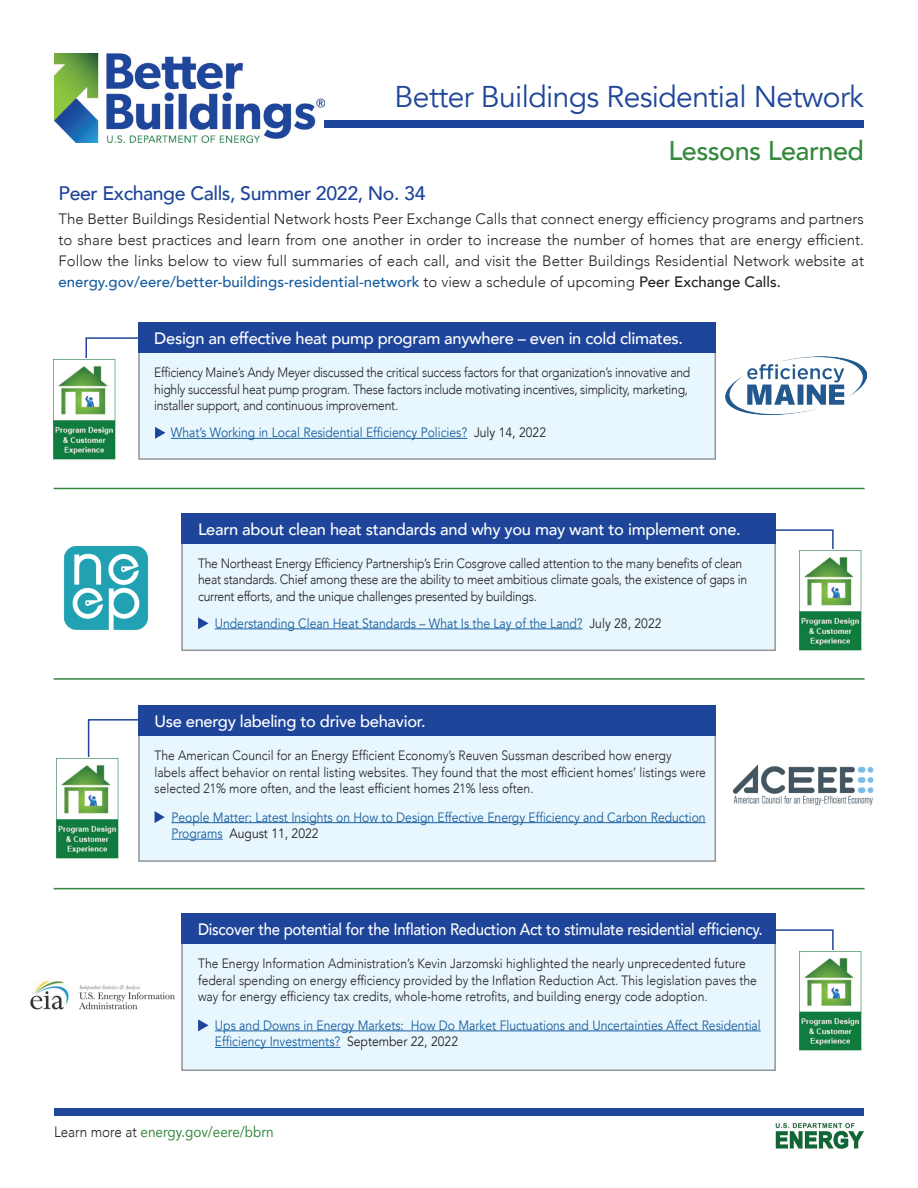
<style>
.page{position:relative;width:918px;height:1188px;background:#fff}
.page>*{position:absolute;margin:0;border:0;box-sizing:border-box;transform-origin:0 0}
.t1{font:30px "Avenir";letter-spacing:-.02em;color:#1e459a}
.t2{font:500 27px "Avenir";letter-spacing:-.02em;color:#34883d}
.t3{font:500 19.5px "Avenir";letter-spacing:-.02em;color:#1e459a}
.t4{font:500 16.5px "Avenir";letter-spacing:-.02em;color:#fff}
.t5{font:500 16.5px "Avenir";letter-spacing:-.02em;color:#fff;scale:.91 1}
.t6{font:300 15px/21px "Avenir";color:#231f20;text-align:justify}
.t7{font:15px "Avenir";color:#34883d;scale:.9 1}
.t8{font:300 13.5px/16.5px "Avenir";color:#231f20;scale:.9 1}
.t9{font:300 13.5px/16.5px "Avenir";letter-spacing:-.02em;color:#231f20;scale:.9 1}
.t10{font:13.5px/16.5px "Avenir";color:#175d9e;scale:.9 1}
.s1{font-weight:500;color:#175d9e}
.s2{font-weight:500}
.s3{color:#231f20}
.s4{font-weight:300;color:#231f20}
</style>
<div class="page">
<img style="left:54px;top:54px;width:270px;height:88px">
<div style="left:324px;top:120px;width:540px;height:8px;background:#1e459a"></div>
<div style="left:54px;top:1108px;width:810px;height:8px;background:#1e459a"></div>
<img style="left:776px;top:1123px;width:88px;height:26px">
<svg style="left:776px;top:529px;width:58px;height:20px"></svg>
<svg style="left:776px;top:929px;width:58px;height:21px"></svg>
<div style="left:138px;top:322px;width:578px;height:138px;background:#e8f6fd;border:2px solid #939598"></div>
<div style="left:138px;top:322px;width:578px;height:31px;background:#1e459a"></div>
<hr style="left:171px;top:438px;width:296px;height:1px;background:#175d9e">
<svg style="left:155px;top:427px;width:11px;height:12px"></svg>
<svg style="left:85px;top:337px;width:56px;height:50px"></svg>
<div style="left:138px;top:705px;width:578px;height:157px;background:#e8f6fd;border:2px solid #939598"></div>
<div style="left:138px;top:705px;width:578px;height:31px;background:#1e459a"></div>
<hr style="left:171px;top:822px;width:535px;height:1px;background:#175d9e">
<hr style="left:171px;top:839px;width:52px;height:1px;background:#175d9e">
<svg style="left:155px;top:811px;width:10px;height:12px"></svg>
<div style="left:182px;top:914px;width:593px;height:156px;background:#e8f6fd"></div>
<div style="left:181px;top:914px;width:595px;height:157px;border:2px solid #939598"></div>
<div style="left:181px;top:914px;width:595px;height:30px;background:#1e459a"></div>
<hr style="left:215px;top:1031px;width:546px;height:1px;background:#175d9e">
<hr style="left:215px;top:1047px;width:125px;height:1px;background:#175d9e">
<svg style="left:198px;top:1019px;width:11px;height:12px"></svg>
<div style="left:181px;top:513px;width:595px;height:138px;background:#e8f6fd;border:2px solid #939598"></div>
<div style="left:181px;top:513px;width:595px;height:30px;background:#1e459a"></div>
<hr style="left:215px;top:629px;width:368px;height:1px;background:#175d9e">
<svg style="left:198px;top:617px;width:11px;height:12px"></svg>
<svg style="left:87px;top:719px;width:53px;height:49px"></svg>
<img style="left:799px;top:951px;width:63px;height:100px">
<img style="left:799px;top:550px;width:63px;height:101px">
<img style="left:53px;top:359px;width:64px;height:101px">
<img style="left:56px;top:758px;width:64px;height:101px">
<hr style="left:54px;top:488px;width:811px;height:1px;background:#34883d">
<hr style="left:54px;top:678px;width:811px;height:2px;background:#34883d">
<hr style="left:54px;top:888px;width:811px;height:1px;background:#34883d">
<img style="left:30px;top:978px;width:145px;height:32px">
<img style="left:63px;top:547px;width:86px;height:83px">
<img style="left:733px;top:764px;width:141px;height:42px">
<img style="left:725px;top:356px;width:142px;height:58px">
<h1 class="t1" style="left:395px;top:79px;width:471px">Better Buildings Residential Network</h1>
<h2 class="t2" style="left:668px;top:127px;width:197px">Lessons Learned</h2>
<h3 class="t3" style="left:58px;top:176px;width:369px">Peer Exchange Calls, Summer 2022, No. 34</h3>
<p class="t6" style="left:58px;top:208px;width:807px">The Better Buildings Residential Network hosts Peer Exchange Calls that connect energy efficiency programs and partners to share best practices and learn from one another in order to increase the number of homes that are energy efficient.<br>Follow the links below to view full summaries of each call, and visit the Better Buildings Residential Network website at <span class="s1">energy.gov/eere/better-buildings-residential-network</span> to view a schedule of upcoming <span class="s2">Peer Exchange Calls.</span></p>
<p class="t4" style="left:154px;top:324px;width:530px">Design an effective heat pump program anywhere – even in cold climates.</p>
<p class="t9" style="left:154px;top:364px;width:597px">Efficiency Maine’s Andy Meyer discussed the critical success factors for that organization’s innovative and highly successful heat pump program. These factors include motivating incentives, simplicity, marketing, installer support, and continuous improvement.</p>
<p class="t10" style="left:171px;top:425px;width:418px">What’s Working in Local Residential Efficiency Policies? <span class="s3">July 14, 2022</span></p>
<p class="t4" style="left:198px;top:515px;width:544px">Learn about clean heat standards and why you may want to implement one.</p>
<p class="t9" style="left:198px;top:555px;width:612px">The Northeast Energy Efficiency Partnership’s Erin Cosgrove called attention to the many benefits of clean heat standards. Chief among these are the ability to meet ambitious climate goals, the existence of gaps in current efforts, and the unique challenges presented by buildings.</p>
<p class="t10" style="left:215px;top:615px;width:498px">Understanding Clean Heat Standards – What Is the Lay of the Land? <span class="s3">July 28, 2022</span></p>
<p class="t4" style="left:155px;top:707px;width:273px">Use energy labeling to drive behavior.</p>
<p class="t8" style="left:155px;top:747px;width:614px">The American Council for an Energy Efficient Economy’s Reuven Sussman described how energy labels affect behavior on rental listing websites. They found that the most efficient homes’ listings were selected 21% more often, and the least efficient homes 21% less often.</p>
<p class="t10" style="left:171px;top:809px;width:595px">People Matter: Latest Insights on How to Design Effective Energy Efficiency and Carbon Reduction<br>Programs <span class="s3">August 11, 2022</span></p>
<p class="t5" style="left:198px;top:915px;width:622px">Discover the potential for the Inflation Reduction Act to stimulate residential efficiency.</p>
<p class="t8" style="left:198px;top:955px;width:623px">The Energy Information Administration’s Kevin Jarzomski highlighted the nearly unprecedented future federal spending on energy efficiency provided by the Inflation Reduction Act. This legislation paves the way for energy efficiency tax credits, whole-home retrofits, and building energy code adoption.</p>
<p class="t10" style="left:215px;top:1017px;width:608px">Ups and Downs in Energy Markets: How Do Market Fluctuations and Uncertainties Affect Residential<br>Efficiency Investments? <span class="s3">September 22, 2022</span></p>
<p class="t7" style="left:54px;top:1120px;width:246px"><span class="s4">Learn more at</span> energy.gov/eere/bbrn</p>
</div>
